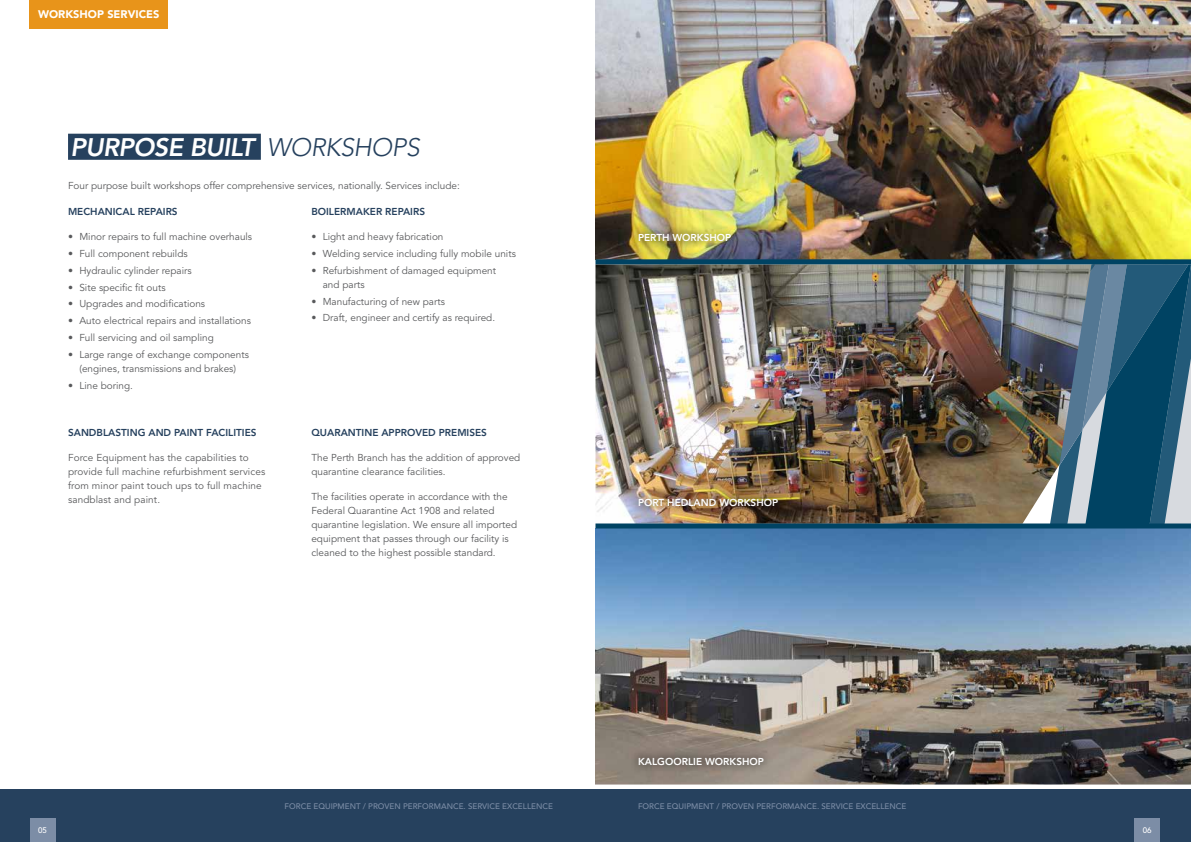
<style>
.page{position:relative;width:1191px;height:842px;background:#fff}
.page>*{position:absolute;margin:0;border:0;box-sizing:border-box;transform-origin:0 0}
.t1{font:italic 800 25.2px "Avenir LT Std";letter-spacing:-.02em;color:#fff}
.t2{font:900 11px "Avenir LT Std";color:#fff}
.t3{font:10px/14px "Avenir LT Std";color:#58595b}
.t4{font:800 10px "Avenir LT Std";color:#26415e}
.t5{font:800 10px "Avenir LT Std";color:#fff}
.t6{font:500 8px "Avenir LT Std";color:#7c8da6}
.t7{font:500 8px "Avenir LT Std";color:#fff}
.s1{font-weight:300;color:#26415e}
</style>
<div class="page">
<img style="left:595px;top:528px;width:596px;height:256px">
<div style="left:68px;top:134px;width:193px;height:26px;background:#26415e"></div>
<img style="left:595px;top:264px;width:455px;height:259px">
<svg style="left:1050px;top:264px;width:141px;height:259px;background:#426b83"></svg>
<img style="left:595px;top:0;width:596px;height:259px">
<div style="left:629px;top:224px;width:111px;height:26px;background:#000;opacity:.91"></div>
<div style="left:629px;top:490px;width:157px;height:26px;background:#000;opacity:.91"></div>
<div style="left:629px;top:748px;width:143px;height:26px;background:#000;opacity:.91"></div>
<div style="left:595px;top:259px;width:596px;height:5px;background:#004363"></div>
<div style="left:595px;top:523px;width:596px;height:5px;background:#004363"></div>
<div style="left:0;top:789px;width:1191px;height:53px;background:#26415e"></div>
<div style="left:30px;top:819px;width:25px;height:23px;background:#7c8da6"></div>
<div style="left:1134px;top:819px;width:26px;height:23px;background:#7c8da6"></div>
<div style="left:30px;top:0;width:138px;height:28px;background:#e8941a"></div>
<p class="t2" style="left:38px;top:8px;width:123px">WORKSHOP SERVICES</p>
<h1 class="t1" style="left:70px;top:133px;width:351px">PURPOSE BUILT <span class="s1">WORKSHOPS</span></h1>
<p class="t3" style="left:68px;top:179px;width:393px">Four purpose built workshops offer comprehensive services, nationally. Services include:</p>
<p class="t4" style="left:68px;top:205px;width:111px">MECHANICAL REPAIRS</p>
<p class="t3" style="left:68px;top:230px;width:186px">• Minor repairs to full machine overhauls</p>
<p class="t3" style="left:68px;top:247px;width:121px">• Full component rebuilds</p>
<p class="t3" style="left:68px;top:264px;width:125px">• Hydraulic cylinder repairs</p>
<p class="t3" style="left:68px;top:280px;width:99px">• Site specific fit outs</p>
<p class="t3" style="left:68px;top:297px;width:139px">• Upgrades and modifications</p>
<p class="t3" style="left:68px;top:314px;width:184px">• Auto electrical repairs and installations</p>
<p class="t3" style="left:68px;top:331px;width:147px">• Full servicing and oil sampling</p>
<p class="t3" style="left:68px;top:348px;width:182px;text-align:center">• Large range of exchange components (engines, transmissions and brakes)</p>
<p class="t3" style="left:68px;top:379px;width:66px">• Line boring.</p>
<p class="t4" style="left:311px;top:205px;width:115px">BOILERMAKER REPAIRS</p>
<p class="t3" style="left:311px;top:230px;width:134px">• Light and heavy fabrication</p>
<p class="t3" style="left:311px;top:247px;width:206px">• Welding service including fully mobile units</p>
<p class="t3" style="left:323px;top:264px;width:175px;text-indent:-11px">• Refurbishment of damaged equipment and parts</p>
<p class="t3" style="left:311px;top:294px;width:135px">• Manufacturing of new parts</p>
<p class="t3" style="left:311px;top:311px;width:185px">• Draft, engineer and certify as required.</p>
<p class="t4" style="left:68px;top:426px;width:190px">SANDBLASTING AND PAINT FACILITIES</p>
<p class="t3" style="left:68px;top:451px;width:199px">Force Equipment has the capabilities to provide full machine refurbishment services from minor paint touch ups to full machine sandblast and paint.</p>
<p class="t4" style="left:311px;top:426px;width:177px">QUARANTINE APPROVED PREMISES</p>
<p class="t3" style="left:311px;top:451px;width:210px">The Perth Branch has the addition of approved quarantine clearance facilities.</p>
<p class="t3" style="left:311px;top:490px;width:207px">The facilities operate in accordance with the Federal Quarantine Act 1908 and related quarantine legislation. We ensure all imported equipment that passes through our facility is cleaned to the highest possible standard.</p>
<p class="t5" style="left:638px;top:231px;width:95px">PERTH WORKSHOP</p>
<p class="t5" style="left:638px;top:497px;width:142px">PORT HEDLAND WORKSHOP</p>
<p class="t5" style="left:638px;top:755px;width:127px">KALGOORLIE WORKSHOP</p>
<p class="t6" style="left:284px;top:801px;width:270px">FORCE EQUIPMENT / PROVEN PERFORMANCE. SERVICE EXCELLENCE</p>
<p class="t6" style="left:638px;top:801px;width:270px">FORCE EQUIPMENT / PROVEN PERFORMANCE. SERVICE EXCELLENCE</p>
<p class="t7" style="left:38px;top:826px;width:10px">05</p>
<p class="t7" style="left:1142px;top:826px;width:10px">06</p>
</div>
